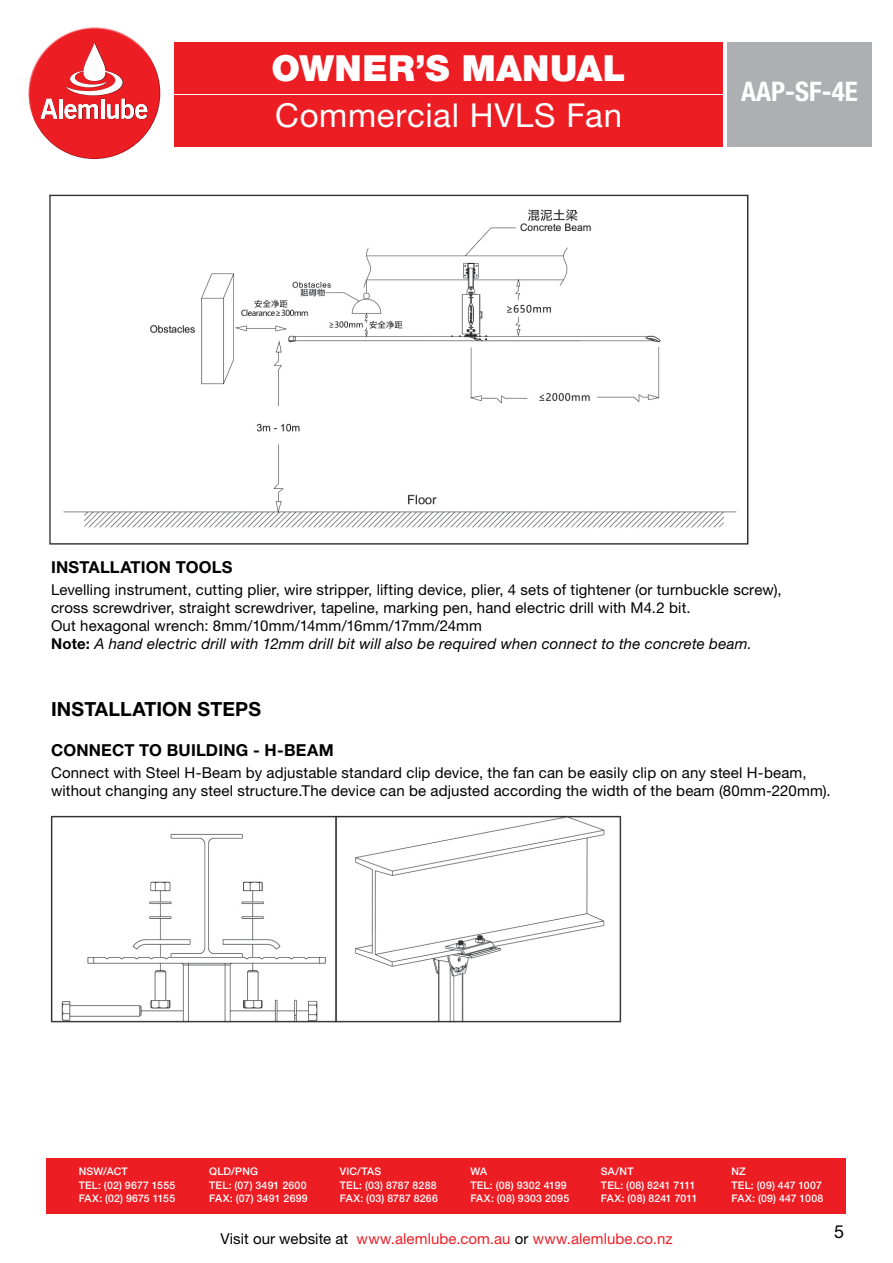
<style>
.page{position:relative;width:893px;height:1263px;background:#fff}
.page>*{position:absolute;margin:0;border:0;box-sizing:border-box;transform-origin:0 0}
.t1{font:900 36px "Helvetica Neue LT Std";letter-spacing:.01em;color:#fff}
.t2{font:33px "Helvetica Neue LT Std";letter-spacing:.02em;color:#fff}
.t3{font:700 condensed 27px "Helvetica Neue LT Std";color:#fff}
.t4{font:700 19.5px "Helvetica Neue LT Std";letter-spacing:.01em;color:#000}
.t5{font:18px "Helvetica Neue LT Std";color:#000}
.t6{font:700 16.5px "Helvetica Neue LT Std";letter-spacing:.01em;color:#000}
.t7{font:15px/18px "Helvetica Neue LT Std";letter-spacing:.01em;color:#000}
.t8{font:15px "Helvetica Neue LT Std";letter-spacing:.005em;color:#ed1d24}
.t9{font:500 10.5px/14.1px "Helvetica Neue LT Std";letter-spacing:.02em;color:#fff}
.s1{font-weight:700}
.s2{font-style:italic}
.s3{color:#000}
</style>
<div class="page">
<div style="left:47px;top:1159px;width:799px;height:55px;background:#ed1d24"></div>
<div style="left:174px;top:96px;width:549px;height:51px;background:#ed1d24"></div>
<div style="left:174px;top:43px;width:549px;height:51px;background:#ed1d24"></div>
<div style="left:727px;top:43px;width:145px;height:104px;background:#adafb2"></div>
<svg style="left:28px;top:27px;width:109px;height:84px"></svg>
<svg style="left:31px;top:48px;width:130px;height:111px;fill:#ed1d24"></svg>
<svg style="left:41px;top:43px;width:107px;height:76px;background:#ed2d33"></svg>
<svg style="left:41px;top:99px;width:16px;height:20px"></svg>
<hr style="left:59px;top:99px;width:3px;height:20px;background:#fff">
<svg style="left:65px;top:43px;width:82px;height:76px"></svg>
<img style="left:49px;top:194px;width:700px;height:351px">
<img style="left:50px;top:815px;width:572px;height:208px">
<h1 class="t1" style="left:272px;top:47px;width:355px">OWNER’S MANUAL</h1>
<h2 class="t2" style="left:275px;top:96px;width:348px">Commercial HVLS Fan</h2>
<h3 class="t3" style="left:741px;top:75px;width:118px">AAP-SF-4E</h3>
<p class="t6" style="left:51px;top:557px;width:183px">INSTALLATION TOOLS</p>
<p class="t7" style="left:51px;top:581px;width:732px">Levelling instrument, cutting plier, wire stripper, lifting device, plier, 4 sets of tightener (or turnbuckle screw), cross screwdriver, straight screwdriver, tapeline, marking pen, hand electric drill with M4.2 bit.<br>Out hexagonal wrench: 8mm/10mm/14mm/16mm/17mm/24mm<br><span class="s1">Note:</span> <span class="s2">A hand electric drill with 12mm drill bit will also be required when connect to the concrete beam.</span></p>
<h3 class="t4" style="left:51px;top:696px;width:212px">INSTALLATION STEPS</h3>
<p class="t6" style="left:51px;top:740px;width:284px">CONNECT TO BUILDING - H-BEAM</p>
<p class="t7" style="left:51px;top:763px;width:781px">Connect with Steel H-Beam by adjustable standard clip device, the fan can be easily clip on any steel H-beam, without changing any steel structure.The device can be adjusted according the width of the beam (80mm-220mm).</p>
<p class="t9" style="left:79px;top:1164px;width:98px">NSW/ACT<br>TEL: (02) 9677 1555</p>
<p class="t9" style="left:79px;top:1190px;width:98px">FAX: (02) 9675 1155</p>
<p class="t9" style="left:209px;top:1164px;width:99px">QLD/PNG<br>TEL: (07) 3491 2600</p>
<p class="t9" style="left:209px;top:1190px;width:100px">FAX: (07) 3491 2699</p>
<p class="t9" style="left:340px;top:1164px;width:98px">VIC/TAS<br>TEL: (03) 8787 8288</p>
<p class="t9" style="left:340px;top:1190px;width:100px">FAX: (03) 8787 8266</p>
<p class="t9" style="left:470px;top:1164px;width:98px">WA<br>TEL: (08) 9302 4199</p>
<p class="t9" style="left:470px;top:1190px;width:100px">FAX: (08) 9303 2095</p>
<p class="t9" style="left:601px;top:1164px;width:96px">SA/NT<br>TEL: (08) 8241 7111</p>
<p class="t9" style="left:601px;top:1190px;width:98px">FAX: (08) 8241 7011</p>
<p class="t8" style="left:220px;top:1230px;width:454px"><span class="s3">Visit our website at</span> www.alemlube.com.au <span class="s3">or</span> www.alemlube.co.nz</p>
<p class="t9" style="left:731px;top:1164px;width:92px">NZ<br>TEL: (09) 447 1007</p>
<p class="t9" style="left:731px;top:1190px;width:93px">FAX: (09) 447 1008</p>
<p class="t5" style="left:834px;top:1220px;width:12px">5</p>
</div>
